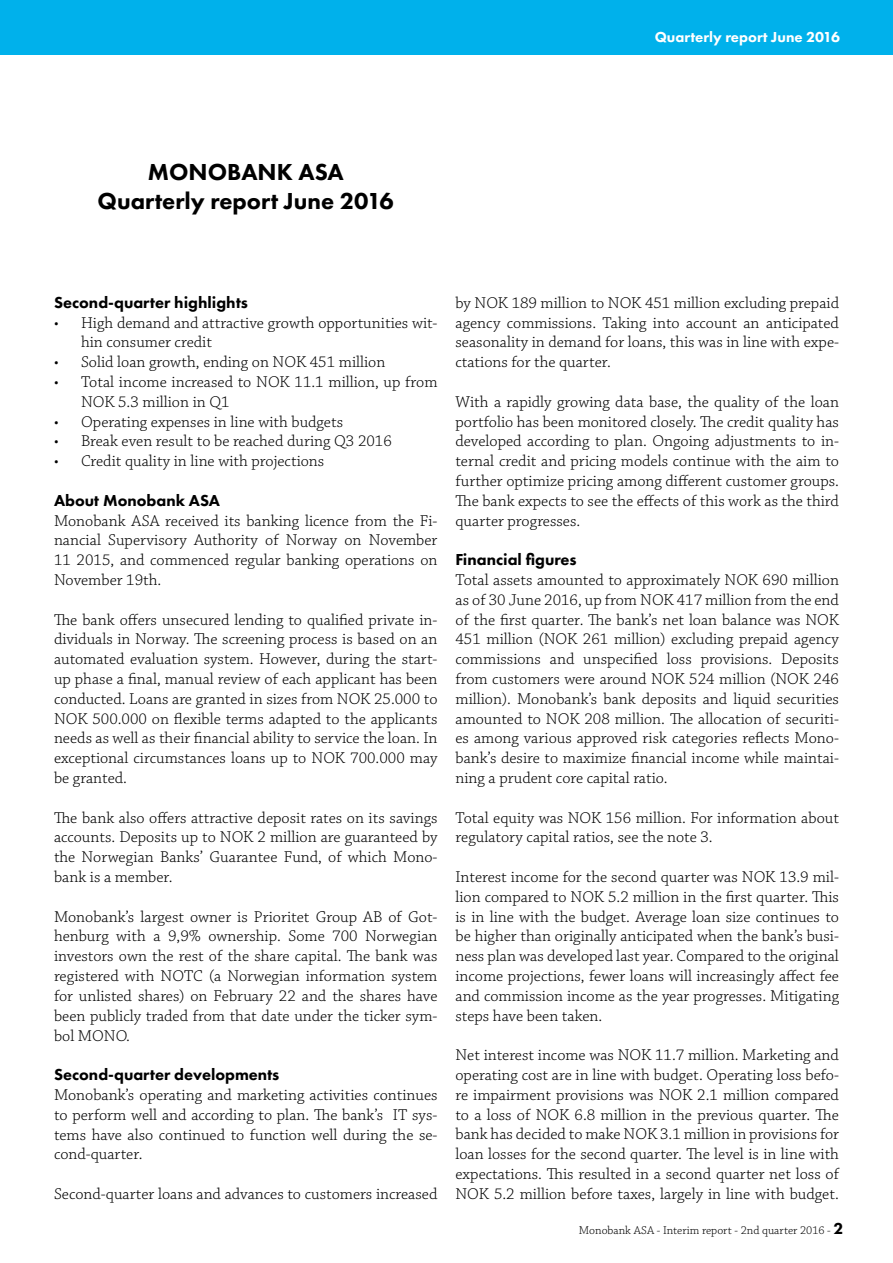
<style>
.page{position:relative;width:893px;height:1263px;background:#fff}
.page>*{position:absolute;margin:0;border:0;box-sizing:border-box;transform-origin:0 0}
.t1{font:800 24px/28.8px "Futura PT";color:#000;text-align:center}
.t2{font:300 16.5px/19.8px "Chaparral Pro";color:#000;text-align:justify}
.t3{font:800 16.5px "Futura PT";color:#000}
.t4{font:800 15px "Futura PT";color:#fff}
.t5{font:300 12px "Chaparral Pro";color:#000}
.s1{font-family:"Futura PT";font-weight:800;font-size:16.5px}
</style>
<div class="page">
<div style="left:0;top:0;width:893px;height:54px;background:#00b1eb"></div>
<p class="t4" style="left:655px;top:28px;width:187px">Quarterly report June 2016</p>
<h1 class="t1" style="left:98px;top:157px;width:298px">MONOBANK ASA<br>Quarterly report June 2016</h1>
<p class="t3" style="left:54px;top:292px;width:196px">Second-quarter highlights</p>
<p class="t2" style="left:81px;top:313px;width:358px;text-indent:-27px">• High demand and attractive growth opportunities wit&shy;hin consumer credit</p>
<p class="t2" style="left:54px;top:353px;width:333px">• Solid loan growth, ending on NOK 451 million</p>
<p class="t2" style="left:81px;top:373px;width:358px;text-indent:-27px">• Total income increased to NOK 11.1 million, up from<br>NOK 5.3 million in Q1</p>
<p class="t2" style="left:54px;top:412px;width:291px">• Operating expenses in line with budgets</p>
<p class="t2" style="left:54px;top:432px;width:339px">• Break even result to be reached during Q3 2016</p>
<p class="t2" style="left:54px;top:452px;width:272px">• Credit quality in line with projections</p>
<p class="t3" style="left:54px;top:490px;width:167px">About Monobank ASA</p>
<p class="t2" style="left:54px;top:511px;width:385px">Monobank ASA received its banking licence from the Fi&shy;nancial Supervisory Authority of Norway on November 11 2015, and commenced regular banking operations on November 19th.</p>
<p class="t2" style="left:54px;top:610px;width:385px">The bank offers unsecured lending to qualified private in&shy;dividuals in Norway. The screening process is based on an automated evaluation system. However, during the start&shy;up phase a final, manual review of each applicant has been conducted. Loans are granted in sizes from NOK 25.000 to NOK 500.000 on flexible terms adapted to the applicants needs as well as their financial ability to service the loan. In exceptional circumstances loans up to NOK 700.000 may be granted.</p>
<p class="t2" style="left:54px;top:808px;width:385px">The bank also offers attractive deposit rates on its savings accounts. Deposits up to NOK 2 million are guaranteed by the Norwegian Banks’ Guarantee Fund, of which Mono&shy;bank is a member.</p>
<p class="t2" style="left:54px;top:907px;width:385px">Monobank’s largest owner is Prioritet Group AB of Got&shy;henburg with a 9,9% ownership. Some 700 Norwegian investors own the rest of the share capital. The bank was registered with NOTC (a Norwegian information system for unlisted shares) on February 22 and the shares have been publicly traded from that date under the ticker sym&shy;bol MONO.</p>
<p class="t3" style="left:54px;top:1064px;width:227px">Second-quarter developments</p>
<p class="t2" style="left:54px;top:1085px;width:385px">Monobank’s operating and marketing activities continues to perform well and according to plan. The bank’s IT sys&shy;tems have also continued to function well during the se&shy;cond-quarter.</p>
<p class="t2" style="left:54px;top:1184px;width:385px">Second-quarter loans and advances to customers increased</p>
<p class="t2" style="left:455px;top:293px;width:385px">by NOK 189 million to NOK 451 million excluding prepaid agency commissions. Taking into account an anticipated seasonality in demand for loans, this was in line with expe&shy;ctations for the quarter.</p>
<p class="t2" style="left:455px;top:392px;width:385px">With a rapidly growing data base, the quality of the loan portfolio has been monitored closely. The credit quality has developed according to plan. Ongoing adjustments to in&shy;ternal credit and pricing models continue with the aim to further optimize pricing among different customer groups.<br>The bank expects to see the effects of this work as the third quarter progresses.</p>
<p class="t3" style="left:455px;top:549px;width:123px">Financial figures</p>
<p class="t2" style="left:455px;top:571px;width:385px">Total assets amounted to approximately NOK 690 million as of 30 June 2016, up from NOK 417 million from the end of the first quarter. The bank’s net loan balance was NOK 451 million (NOK 261 million) excluding prepaid agency commissions and unspecified loss provisions. Deposits from customers were around NOK 524 million (NOK 246 million). Monobank’s bank deposits and liquid securities amounted to NOK 208 million. The allocation of securiti&shy;es among various approved risk categories reflects Mono&shy;bank’s desire to maximize financial income while maintai&shy;ning a prudent core capital ratio.</p>
<p class="t2" style="left:455px;top:808px;width:385px">Total equity was NOK 156 million. For information about regulatory capital ratios, see the note 3.</p>
<p class="t2" style="left:455px;top:868px;width:385px">Interest income for the second quarter was NOK 13.9 mil&shy;lion compared to NOK 5.2 million in the first quarter. This is in line with the budget. Average loan size continues to be higher than originally anticipated when the bank’s busi&shy;ness plan was developed last year. Compared to the original income projections, fewer loans will increasingly affect fee and commission income as the year progresses. Mitigating steps have been taken.</p>
<p class="t2" style="left:455px;top:1046px;width:385px">Net interest income was NOK 11.7 million. Marketing and operating cost are in line with budget. Operating loss befo&shy;re impairment provisions was NOK 2.1 million compared to a loss of NOK 6.8 million in the previous quarter. The bank has decided to make NOK 3.1 million in provisions for loan losses for the second quarter. The level is in line with expectations. This resulted in a second quarter net loss of NOK 5.2 million before taxes, largely in line with budget.</p>
<p class="t5" style="left:579px;top:1223px;width:266px">Monobank ASA - Interim report - 2nd quarter 2016 - <span class="s1">2</span></p>
</div>
